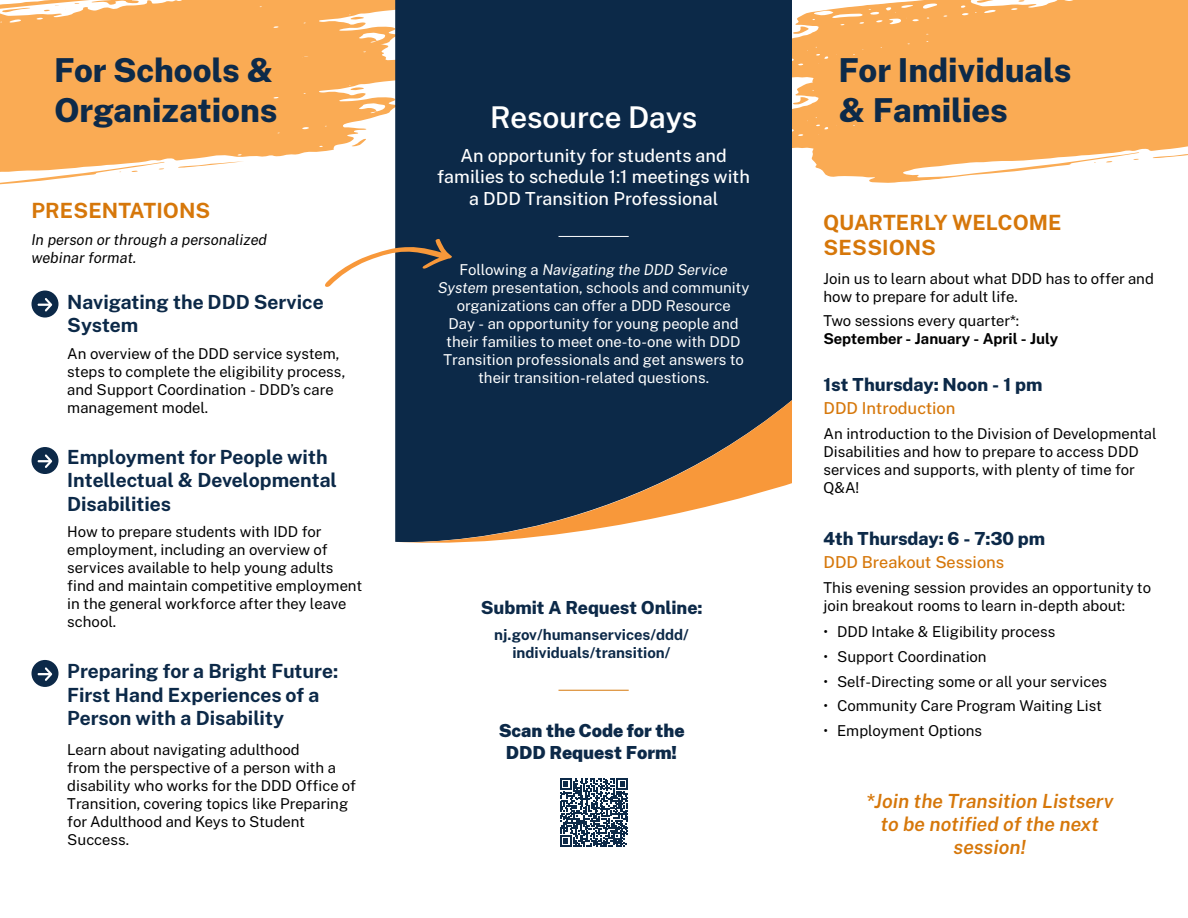
<style>
.page{position:relative;width:1188px;height:918px;background:#fff}
.page>*{position:absolute;margin:0;border:0;box-sizing:border-box;transform-origin:0 0}
.t1{font:800 33px/39.6px "Public Sans";color:#0d2a49}
.t2{font:600 30px "Public Sans";letter-spacing:-.005em;color:#fff}
.t3{font:700 21px/25.2px "Public Sans";color:#d6770a}
.t4{font:700 19.5px/23.4px "Public Sans";color:#0c2948}
.t5{font:italic 600 19.5px/23.4px "Public Sans";color:#d6770a;text-align:center}
.t6{font:500 18px/21.6px "Public Sans";color:#fff;text-align:center}
.t7{font:800 18px "Public Sans";color:#0c2948}
.t8{font:900 18px "Public Sans";color:#0c2948}
.t9{font:500 16.5px "Public Sans";color:#d6770a}
.t10{font:15px/18px "Public Sans";color:#000}
.t11{font:15px/18px "Public Sans";color:#fff;text-align:center}
.t12{font:700 15px/18px "Public Sans";color:#000}
.t13{font:700 15px/18px "Public Sans";color:#0c2948;text-align:center}
.t14{font:italic 15px/18px "Public Sans";letter-spacing:-.005em;color:#000}
.s1{font-style:italic}
.s2{font-weight:400}
</style>
<div class="page">
<svg style="left:0;top:0;width:395px;height:43px;background:#fab569"></svg>
<svg style="left:350px;top:16px;width:14px;height:4px"></svg>
<svg style="left:2px;top:8px;width:28px;height:4px"></svg>
<svg style="left:44px;top:5px;width:15px;height:6px"></svg>
<svg style="left:792px;top:0;width:396px;height:45px;background:#fab365"></svg>
<svg style="left:792px;top:27px;width:17px;height:7px"></svg>
<svg style="left:976px;top:0;width:29px;height:3px"></svg>
<svg style="left:1018px;top:0;width:7px;height:2px"></svg>
<svg style="left:0;top:43px;width:395px;height:142px;fill:#faab54"></svg>
<svg style="left:178px;top:161px;width:66px;height:7px"></svg>
<svg style="left:352px;top:139px;width:14px;height:7px"></svg>
<svg style="left:350px;top:87px;width:14px;height:3px"></svg>
<svg style="left:2px;top:78px;width:28px;height:5px"></svg>
<svg style="left:211px;top:58px;width:43px;height:5px"></svg>
<svg style="left:296px;top:54px;width:8px;height:3px"></svg>
<svg style="left:187px;top:63px;width:7px;height:2px"></svg>
<svg style="left:44px;top:76px;width:15px;height:6px"></svg>
<svg style="left:792px;top:45px;width:396px;height:138px;background:#fab76d"></svg>
<svg style="left:1153px;top:152px;width:35px;height:6px"></svg>
<svg style="left:792px;top:97px;width:17px;height:8px"></svg>
<svg style="left:976px;top:69px;width:29px;height:4px"></svg>
<svg style="left:1185px;top:49px;width:3px;height:4px"></svg>
<svg style="left:1018px;top:66px;width:16px;height:6px"></svg>
<div style="left:395px;top:0;width:397px;height:400px;background:#0c2948"></div>
<svg style="left:395px;top:400px;width:397px;height:143px;background:#595b5e"></svg>
<hr style="left:559px;top:236px;width:70px;height:1px;background:#fff">
<hr style="left:559px;top:690px;width:70px;height:1px;background:#d6770a">
<svg style="left:560px;top:778px;width:68px;height:69px"></svg>
<div style="left:32px;top:291px;width:26px;height:27px;background:#0c2948;border-radius:50%"></div>
<svg style="left:38px;top:298px;width:14px;height:14px"></svg>
<div style="left:32px;top:447px;width:26px;height:27px;background:#0c2948;border-radius:50%"></div>
<svg style="left:38px;top:454px;width:14px;height:14px"></svg>
<div style="left:32px;top:660px;width:26px;height:27px;background:#0c2948;border-radius:50%"></div>
<svg style="left:38px;top:667px;width:14px;height:14px"></svg>
<svg style="left:325px;top:238px;width:128px;height:50px"></svg>
<p class="t1" style="left:54px;top:49px;width:225px">For Schools &amp;<br>Organizations</p>
<p class="t1" style="left:839px;top:49px;width:234px">For Individuals</p>
<p class="t2" style="left:490px;top:94px;width:209px">Resource Days</p>
<p class="t1" style="left:839px;top:89px;width:171px">&amp; Families</p>
<p class="t6" style="left:437px;top:144px;width:314px">An opportunity for students and families to schedule 1:1 meetings with a DDD Transition Professional</p>
<p class="t3" style="left:32px;top:197px;width:180px">PRESENTATIONS</p>
<p class="t3" style="left:823px;top:209px;width:240px">QUARTERLY WELCOME<br>SESSIONS</p>
<p class="t14" style="left:32px;top:230px;width:237px">In person or through a personalized webinar format.</p>
<p class="t11" style="left:438px;top:260px;width:313px">Following a <span class="s1">Navigating the DDD Service System</span> presentation, schools and community organizations can offer a DDD Resource<br>Day - an opportunity for young people and their families to meet one-to-one with DDD Transition professionals and get answers to their transition-related questions.</p>
<p class="t10" style="left:824px;top:268px;width:332px">Join us to learn about what DDD has to offer and how to prepare for adult life.</p>
<p class="t12" style="left:824px;top:311px;width:236px"><span class="s2">Two sessions every quarter*:<br></span>September - January - April - July</p>
<p class="t4" style="left:67px;top:289px;width:258px">Navigating the DDD Service<br>System</p>
<p class="t10" style="left:67px;top:344px;width:280px">An overview of the DDD service system, steps to complete the eligibility process, and Support Coordination - DDD’s care management model.</p>
<p class="t7" style="left:824px;top:370px;width:220px">1st Thursday: Noon - 1 pm</p>
<p class="t9" style="left:824px;top:395px;width:134px">DDD Introduction</p>
<p class="t4" style="left:67px;top:445px;width:271px">Employment for People with<br>Intellectual &amp; Developmental<br>Disabilities</p>
<p class="t10" style="left:67px;top:521px;width:296px">How to prepare students with IDD for employment, including an overview of services available to help young adults find and maintain competitive employment in the general workforce after they leave school.</p>
<p class="t4" style="left:67px;top:659px;width:273px">Preparing for a Bright Future:<br>First Hand Experiences of a<br>Person with a Disability</p>
<p class="t10" style="left:67px;top:739px;width:290px">Learn about navigating adulthood<br>from the perspective of a person with a disability who works for the DDD Office of Transition, covering topics like Preparing for Adulthood and Keys to Student Success.</p>
<p class="t7" style="left:481px;top:594px;width:224px">Submit A Request Online:</p>
<p class="t13" style="left:494px;top:625px;width:196px">nj.gov/humanservices/ddd/ individuals/transition/</p>
<p class="t8" style="left:499px;top:716px;width:187px">Scan the Code for the</p>
<p class="t8" style="left:506px;top:738px;width:173px">DDD Request Form!</p>
<p class="t10" style="left:824px;top:424px;width:334px">An introduction to the Division of Developmental Disabilities and how to prepare to access DDD services and supports, with plenty of time for Q&amp;A!</p>
<p class="t7" style="left:824px;top:524px;width:223px">4th Thursday: 6 - 7:30 pm</p>
<p class="t9" style="left:824px;top:549px;width:182px">DDD Breakout Sessions</p>
<p class="t10" style="left:824px;top:578px;width:329px">This evening session provides an opportunity to join breakout rooms to learn in-depth about:</p>
<p class="t10" style="left:824px;top:622px;width:234px">• DDD Intake &amp; Eligibility process</p>
<p class="t10" style="left:824px;top:647px;width:165px">• Support Coordination</p>
<p class="t10" style="left:824px;top:672px;width:285px">• Self-Directing some or all your services</p>
<p class="t10" style="left:824px;top:696px;width:280px">• Community Care Program Waiting List</p>
<p class="t10" style="left:824px;top:721px;width:160px">• Employment Options</p>
<p class="t5" style="left:866px;top:788px;width:249px">*Join the Transition Listserv to be notified of the next session!</p>
</div>
